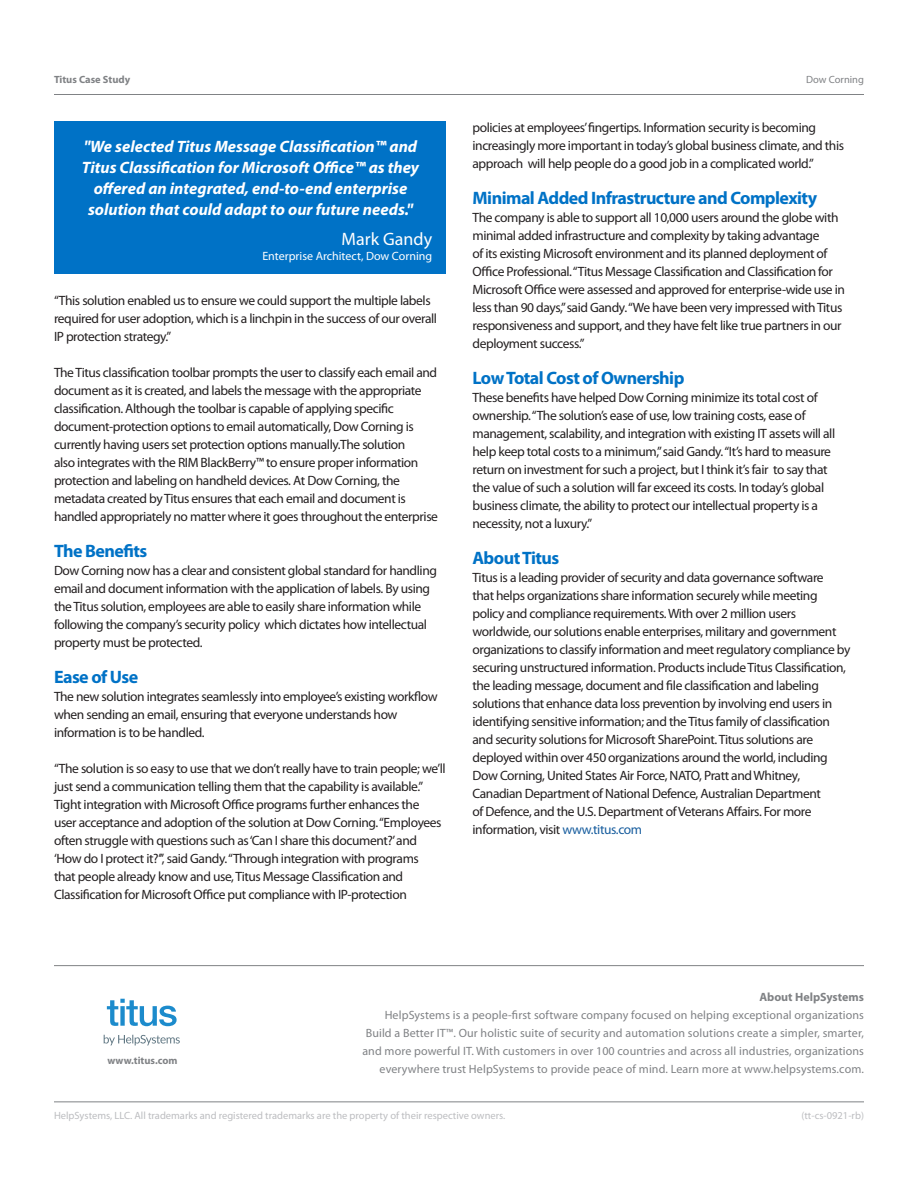
<style>
.page{position:relative;width:918px;height:1188px;background:#fff}
.page>*{position:absolute;margin:0;border:0;box-sizing:border-box;transform-origin:0 0}
.Body_-_Subhead{font:700 18px "Myriad Pro";letter-spacing:-.03em;color:#0072c6}
.Body_-_Pull_Quote{font:18px "Myriad Pro";color:#fff}
.Body_-_Pull_Quote-2{font:italic 700 16.5px/21px "Myriad Pro";color:#fff;text-align:center}
.Body_-_Copy{font:13.5px/18px "Myriad Pro";letter-spacing:-.03em;color:#231f20}
.t1{font:12px/18px "Myriad Pro";letter-spacing:.01em;color:#808285;text-align:right}
.Body_-_Pull_Quote-3{font:12px "Myriad Pro";color:#fff}
.t2{font:700 12px "Myriad Pro";color:#808285}
.t3{font:10.5px "Myriad Pro";color:#bcbdc0}
.t4{font:700 10.5px "Myriad Pro";color:#808285}
.t5{font:10.5px "Myriad Pro";color:#808285}
.s1{color:#175d9e}
</style>
<div class="page">
<hr style="left:54px;top:94px;width:810px;height:1px;background:#808285">
<hr style="left:54px;top:1101px;width:810px;height:1px;background:#808285">
<hr style="left:54px;top:965px;width:810px;height:1px;background:#808285">
<svg style="left:107px;top:999px;width:70px;height:27px"></svg>
<svg style="left:104px;top:1035px;width:76px;height:10px"></svg>
<div style="left:54px;top:122px;width:392px;height:152px;background:#0072c6"></div>
<p class="t4" style="left:54px;top:72px;width:78px">Titus Case Study</p>
<p class="t5" style="left:806px;top:73px;width:59px">Dow Corning</p>
<p class="Body_-_Pull_Quote-2" style="left:82px;top:135px;width:339px">"We selected Titus Message Classification™ and Titus Classification for Microsoft Office™ as they offered an integrated, end-to-end enterprise solution that could adapt to our future needs."</p>
<p class="Body_-_Pull_Quote" style="left:342px;top:228px;width:92px">Mark Gandy</p>
<p class="Body_-_Pull_Quote-3" style="left:262px;top:248px;width:171px">Enterprise Architect, Dow Corning</p>
<p class="Body_-_Copy" style="left:54px;top:291px;width:385px">“This solution enabled us to ensure we could support the multiple labels required for user adoption, which is a linchpin in the success of our overall<br>IP protection strategy.”</p>
<p class="Body_-_Copy" style="left:54px;top:363px;width:386px">The Titus classification toolbar prompts the user to classify each email and document as it is created, and labels the message with the appropriate classification. Although the toolbar is capable of applying specific document-protection options to email automatically, Dow Corning is currently having users set protection options manually.The solution<br>also integrates with the RIM BlackBerry™ to ensure proper information protection and labeling on handheld devices. At Dow Corning, the metadata created by Titus ensures that each email and document is handled appropriately no matter where it goes throughout the enterprise</p>
<p class="Body_-_Subhead" style="left:54px;top:539px;width:95px">The Benefits</p>
<p class="Body_-_Copy" style="left:54px;top:561px;width:385px">Dow Corning now has a clear and consistent global standard for handling email and document information with the application of labels. By using the Titus solution, employees are able to easily share information while following the company’s security policy which dictates how intellectual property must be protected.</p>
<p class="Body_-_Subhead" style="left:54px;top:665px;width:86px">Ease of Use</p>
<p class="Body_-_Copy" style="left:54px;top:687px;width:385px">The new solution integrates seamlessly into employee’s existing workflow when sending an email, ensuring that everyone understands how information is to be handled.</p>
<p class="Body_-_Copy" style="left:54px;top:759px;width:393px">“The solution is so easy to use that we don’t really have to train people; we’ll just send a communication telling them that the capability is available.”</p>
<p class="Body_-_Copy" style="left:54px;top:795px;width:389px">Tight integration with Microsoft Office programs further enhances the user acceptance and adoption of the solution at Dow Corning. “Employees often struggle with questions such as ‘Can I share this document?’ and ‘How do I protect it?’’’, said Gandy. “Through integration with programs that people already know and use, Titus Message Classification and Classification for Microsoft Office put compliance with IP-protection</p>
<p class="Body_-_Copy" style="left:472px;top:118px;width:373px">policies at employees’ fingertips. Information security is becoming increasingly more important in today’s global business climate, and this approach will help people do a good job in a complicated world.”</p>
<p class="Body_-_Subhead" style="left:472px;top:186px;width:346px">Minimal Added Infrastructure and Complexity</p>
<p class="Body_-_Copy" style="left:472px;top:208px;width:374px">The company is able to support all 10,000 users around the globe with minimal added infrastructure and complexity by taking advantage<br>of its existing Microsoft environment and its planned deployment of Office Professional. “Titus Message Classification and Classification for Microsoft Office were assessed and approved for enterprise-wide use in less than 90 days,” said Gandy. “We have been very impressed with Titus responsiveness and support, and they have felt like true partners in our deployment success.”</p>
<p class="Body_-_Subhead" style="left:472px;top:366px;width:213px">Low Total Cost of Ownership</p>
<p class="Body_-_Copy" style="left:472px;top:388px;width:364px">These benefits have helped Dow Corning minimize its total cost of ownership. “The solution’s ease of use, low training costs, ease of management, scalability, and integration with existing IT assets will all help keep total costs to a minimum,” said Gandy. “It’s hard to measure return on investment for such a project, but I think it’s fair to say that the value of such a solution will far exceed its costs. In today’s global business climate, the ability to protect our intellectual property is a necessity, not a luxury.”</p>
<p class="Body_-_Subhead" style="left:472px;top:546px;width:88px">About Titus</p>
<p class="Body_-_Copy" style="left:472px;top:568px;width:379px">Titus is a leading provider of security and data governance software<br>that helps organizations share information securely while meeting policy and compliance requirements. With over 2 million users worldwide, our solutions enable enterprises, military and government organizations to classify information and meet regulatory compliance by securing unstructured information. Products include Titus Classification, the leading message, document and file classification and labeling solutions that enhance data loss prevention by involving end users in identifying sensitive information; and the Titus family of classification and security solutions for Microsoft SharePoint. Titus solutions are deployed within over 450 organizations around the world, including Dow Corning, United States Air Force, NATO, Pratt and Whitney, Canadian Department of National Defence, Australian Department<br>of Defence, and the U.S. Department of Veterans Affairs. For more information, visit <span class="s1">www.titus.com</span></p>
<p class="t4" style="left:107px;top:1053px;width:72px">www.titus.com</p>
<p class="t2" style="left:759px;top:989px;width:106px">About HelpSystems</p>
<p class="t1" style="left:362px;top:1006px;width:503px">HelpSystems is a people-first software company focused on helping exceptional organizations Build a Better IT™. Our holistic suite of security and automation solutions create a simpler, smarter, and more powerful IT. With customers in over 100 countries and across all industries, organizations everywhere trust HelpSystems to provide peace of mind. Learn more at www.helpsystems.com.</p>
<p class="t3" style="left:54px;top:1109px;width:453px">HelpSystems, LLC. All trademarks and registered trademarks are the property of their respective owners.</p>
<p class="t3" style="left:801px;top:1109px;width:64px">(tt-cs-0921-rb)</p>
</div>
